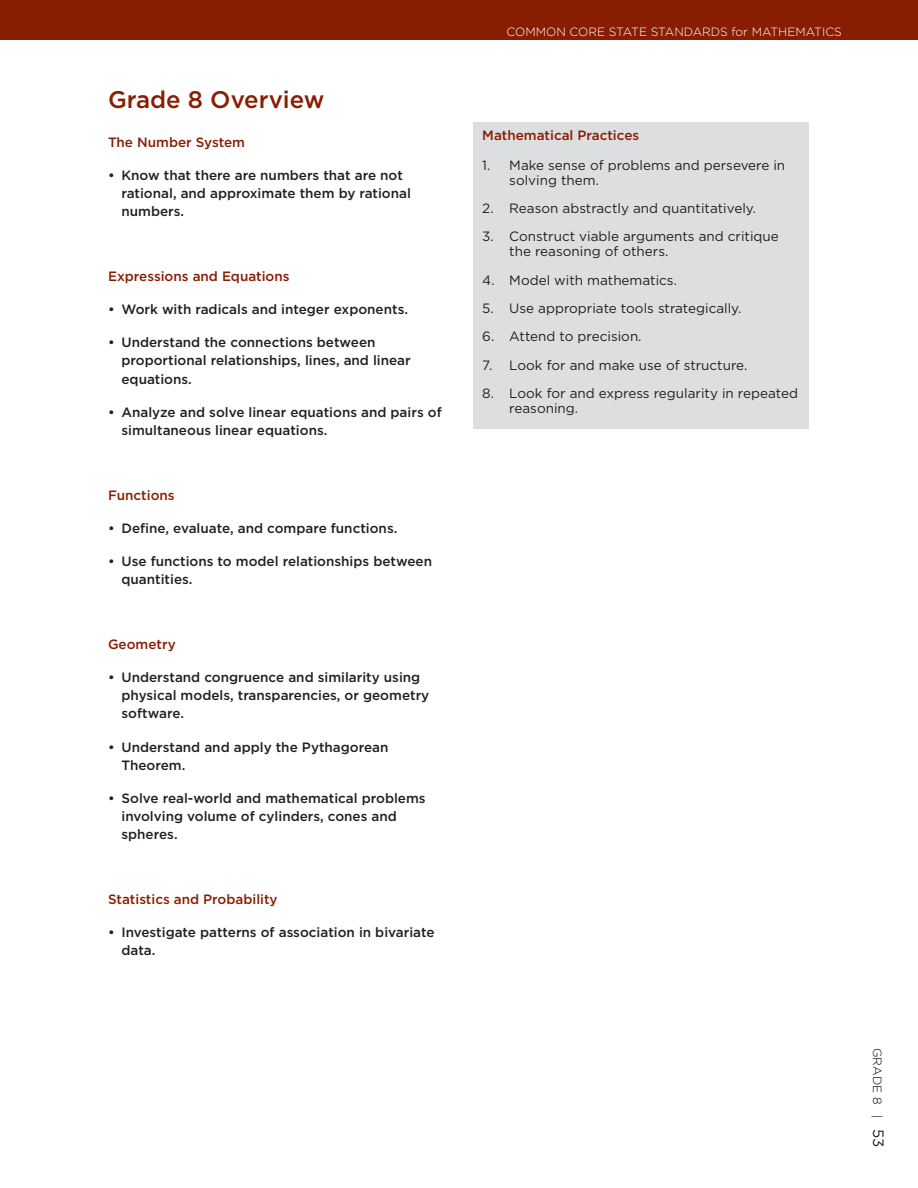
<style>
.page{position:relative;width:918px;height:1188px;background:#fff}
.page>*{position:absolute;margin:0;border:0;box-sizing:border-box;transform-origin:0 0}
.t1{font:500 24px "Gotham";color:#891d02}
.t2{font:500 13.5px/18.1px "Gotham";color:#231f20}
.t3{font:13.5px/14.9px "Gotham";color:#231f20}
.t4{font:500 13.5px "Gotham";color:#891d02}
.t5{font:300 12px "Gotham";color:#fff}
.t6{font:300 12px "Gotham";color:#000}
.s1{font-weight:400;font-size:15px;color:#231f20}
</style>
<div class="page">
<div style="left:0;top:0;width:918px;height:40px;background:#891d02"></div>
<div style="left:473px;top:122px;width:336px;height:307px;background:#dddee0"></div>
<h1 class="t1" style="left:108px;top:84px;width:218px">Grade 8 Overview</h1>
<p class="t4" style="left:108px;top:133px;width:139px">The N umber System</p>
<p class="t2" style="left:122px;top:166px;width:291px;text-indent:-14px">• Know that there are numbers that are not rational, and approximate them by rational numbers.</p>
<p class="t4" style="left:108px;top:267px;width:183px">Expressions and Equations</p>
<p class="t2" style="left:108px;top:300px;width:302px">• Work with radicals and integer exponents.</p>
<p class="t2" style="left:122px;top:333px;width:291px;text-indent:-14px">• Understand the connections between proportional relationships, lines, and linear equations.</p>
<p class="t2" style="left:122px;top:403px;width:322px;text-indent:-14px">• Analyze and solve linear equations and pairs of simultaneous linear equations.</p>
<p class="t4" style="left:108px;top:486px;width:68px">Functions</p>
<p class="t2" style="left:108px;top:519px;width:291px">• Define, evaluate, and compare functions.</p>
<p class="t2" style="left:122px;top:552px;width:312px;text-indent:-14px">• Use functions to model relationships between quantities.</p>
<p class="t4" style="left:108px;top:635px;width:69px">Geometry</p>
<p class="t2" style="left:122px;top:668px;width:309px;text-indent:-14px">• Understand congruence and similarity using physical models, transparencies, or geometry software.</p>
<p class="t2" style="left:122px;top:738px;width:269px;text-indent:-14px">• Understand and apply the Pythagorean<br>Theorem.</p>
<p class="t2" style="left:122px;top:789px;width:306px;text-indent:-14px">• Solve real-world and mathematical problems involving volume of cylinders, cones and spheres.</p>
<p class="t4" style="left:108px;top:890px;width:171px">Statistics and Probability</p>
<p class="t2" style="left:122px;top:923px;width:315px;text-indent:-14px">• Investigate patterns of association in bivariate data.</p>
<p class="t5" style="left:507px;top:24px;width:255px">COMMON CORE STATE STANDARDS FOR MAT</p>
<p class="t5" style="left:778px;top:24px;width:19px">HEMAT</p>
<p class="t5" style="left:822px;top:24px;width:21px">ICS</p>
<p class="t4" style="left:482px;top:126px;width:158px">Mathematical Practices</p>
<p class="t3" style="left:509px;top:157px;width:277px;text-indent:-27px">1. Make sense of problems and persevere in solving them.</p>
<p class="t3" style="left:482px;top:201px;width:275px">2. Reason abstractly and quantitatively.</p>
<p class="t3" style="left:509px;top:229px;width:271px;text-indent:-27px">3. Construct viable arguments and critique the reasoning of others.</p>
<p class="t3" style="left:482px;top:272px;width:196px">4. Model with mathematics.</p>
<p class="t3" style="left:482px;top:301px;width:261px">5. Use appropriate tools strategically.</p>
<p class="t3" style="left:482px;top:329px;width:161px">6. Attend to precision.</p>
<p class="t3" style="left:482px;top:357px;width:267px">7. Look for and make use of structure.</p>
<p class="t3" style="left:509px;top:386px;width:290px;text-indent:-27px">8. Look for and express regularity in repeated reasoning.</p>
<p class="t6" style="left:885px;top:1048px;width:101px;rotate:90deg">G RADE 8 | <span class="s1">53</span></p>
</div>
